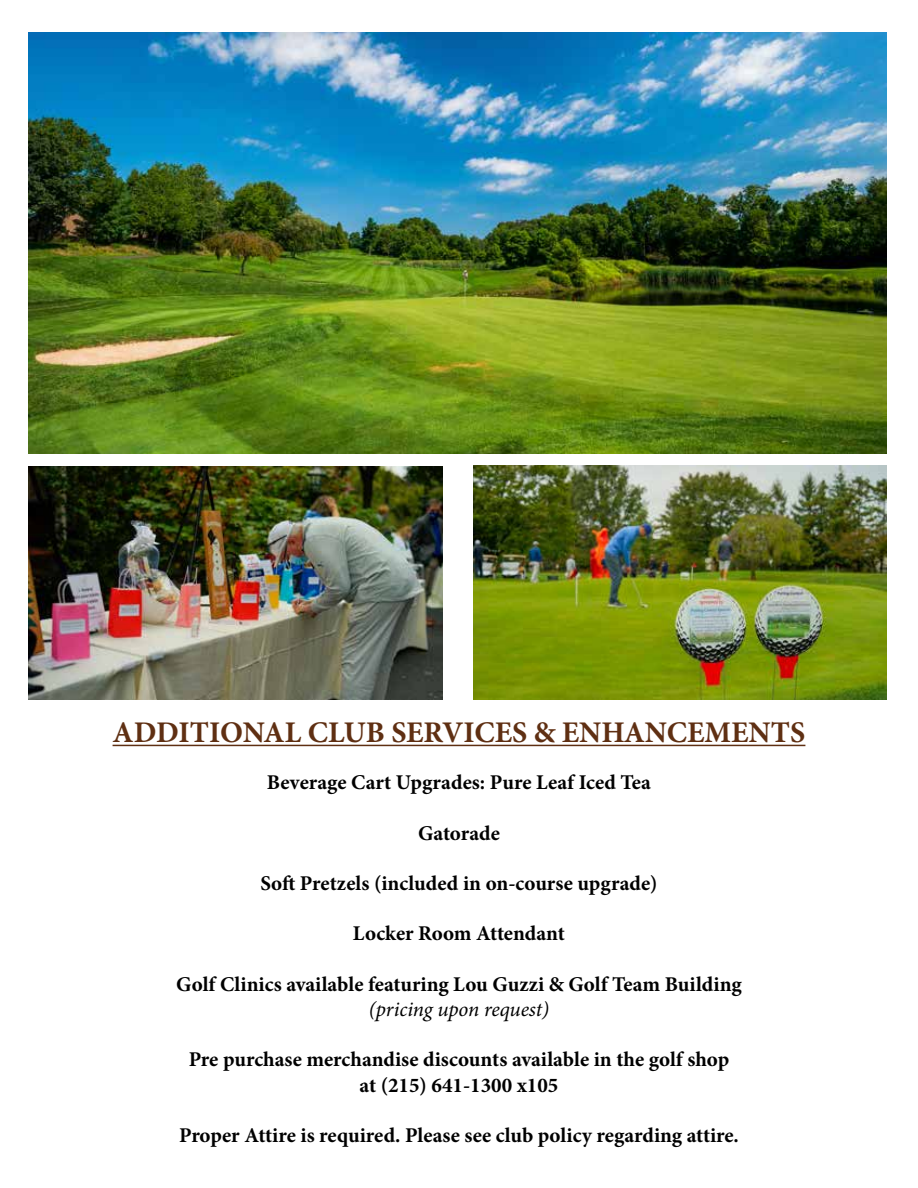
<style>
.page{position:relative;width:918px;height:1188px;background:#fff}
.page>*{position:absolute;margin:0;border:0;box-sizing:border-box;transform-origin:0 0}
.t1{font:700 30px "Minion Pro";color:#5f2f12}
.t2{font:700 21px/25.2px "Minion Pro";color:#000;text-align:center}
.t3{font:italic 21px "Minion Pro";letter-spacing:-.01em;color:#000}
</style>
<div class="page">
<hr style="left:113px;top:745px;width:692px;height:1px;background:#5f2f12">
<img style="left:29px;top:33px;width:858px;height:421px">
<img style="left:29px;top:467px;width:414px;height:233px">
<img style="left:473px;top:465px;width:414px;height:235px">
<h1 class="t1" style="left:113px;top:712px;width:694px">ADDITIONAL CLUB SERVICES &amp; ENHANCEMENTS</h1>
<p class="t2" style="left:267px;top:770px;width:386px">Beverage Cart Upgrades: Pure Leaf Iced Tea</p>
<p class="t2" style="left:418px;top:820px;width:83px">Gatorade</p>
<p class="t2" style="left:260px;top:870px;width:399px">Soft Pretzels (included in on-course upgrade)</p>
<p class="t2" style="left:353px;top:921px;width:214px">Locker Room Attendant</p>
<p class="t2" style="left:176px;top:971px;width:567px">Golf Clinics available featuring Lou Guzzi &amp; Golf Team Building</p>
<p class="t3" style="left:369px;top:995px;width:182px">(pricing upon request)</p>
<p class="t2" style="left:189px;top:1047px;width:542px">Pre purchase merchandise discounts available in the golf shop at (215) 641-1300 x105</p>
<p class="t2" style="left:179px;top:1122px;width:561px">Proper Attire is required. Please see club policy regarding attire.</p>
</div>
